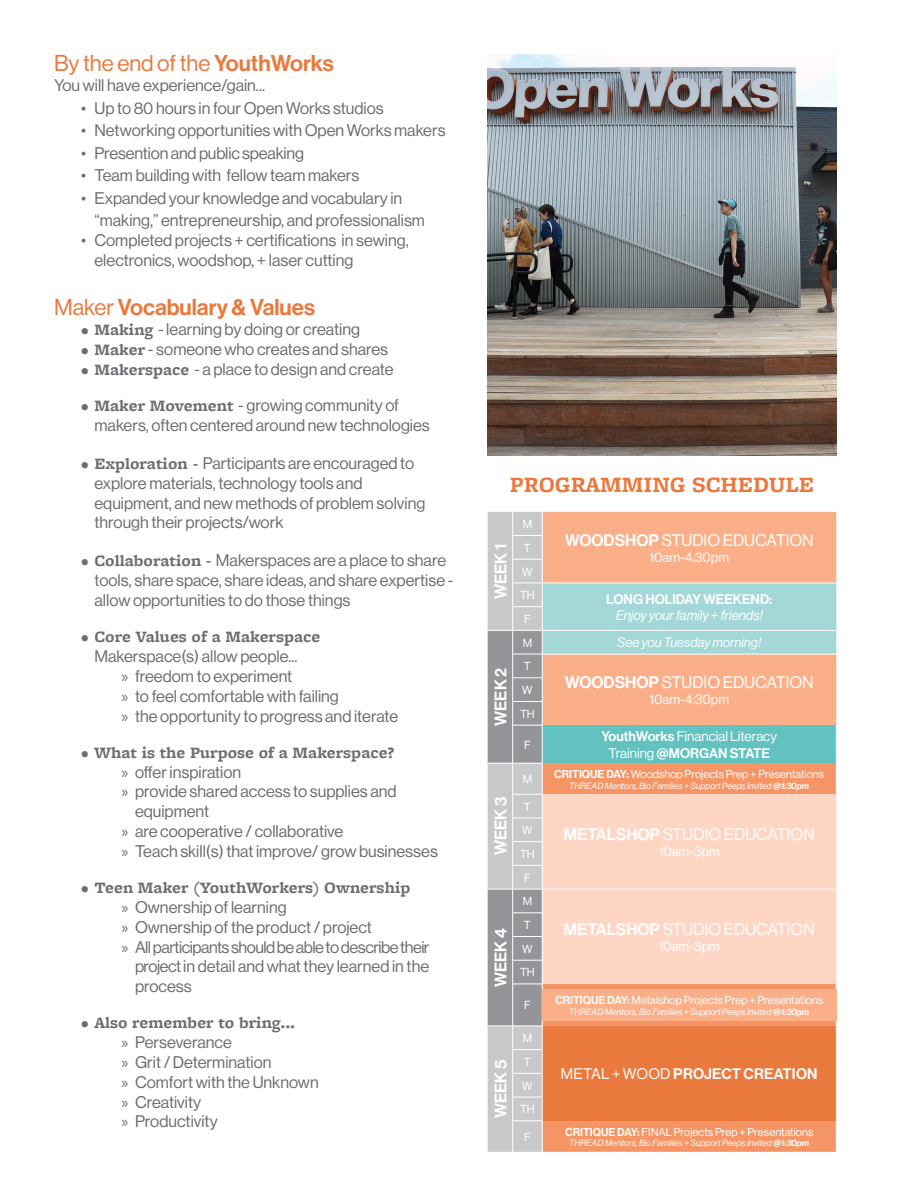
<style>
.page{position:relative;width:918px;height:1188px;background:#fff}
.page>*{position:absolute;margin:0;border:0;box-sizing:border-box;transform-origin:0 0}
.t1{font:700 22.8px "Freight Micro Pro";color:#ea793e}
.t2{font:22.5px "N Haas Grotesk DS Std 55 Rg";color:#ea793e}
.t3{font:22.5px "N Haas Grotesk DS Std 65 Md";color:#ea793e}
.t4{font:16.5px/19.8px "N Haas Grotesk DS Std 55 Rg";color:#6c6d70}
.t5{font:16.5px "N Haas Grotesk DS Std 55 Rg";color:#fff}
.t6{font:700 16.5px "Freight Micro Pro";color:#6c6d70}
.t7{font:16.5px "N Haas Grotesk DS Std 65 Md";color:#fff}
.t8{font:15px "N Haas Grotesk DS Std 65 Md";letter-spacing:.015em;color:#fff}
.t9{font:13.65px "N Haas Grotesk DS Std 65 Md";color:#fff}
.t10{font:13.65px "N Haas Grotesk DS Std 55 Rg";color:#fff}
.t11{font:13.65px "N Haas Grotesk DS Std 56 It";color:#fff}
.t12{font:13.5px "N Haas Grotesk DS Std 55 Rg";color:#fff}
.t13{font:13.5px "N Haas Grotesk DS Std 56 It";color:#fff}
.t14{font:11.4px "N Haas Grotesk DS Std 55 Rg";color:#fff}
.t15{font:11.25px "N Haas Grotesk DS Std 55 Rg";color:#fff}
.t16{font:9px "N Haas Grotesk DS Std 56 It";color:#fff}
.s1{font-family:"N Haas Grotesk DS Std 65 Md"}
.s2{font-family:"N Haas Grotesk DS Std 55 Rg"}
.s3{font-family:"Freight Micro Pro";font-weight:700}
.s4{font-family:"Minion Pro";font-size:18px;color:#231f20}
.s5{font-family:"Myriad Pro"}
.s6{font-family:"N Haas Grotesk DS Std 66 Md It"}
</style>
<div class="page">
<svg style="left:488px;top:512px;width:349px;height:640px;background:#ddb69d"></svg>
<div style="left:542px;top:989px;width:294px;height:31px;background:#fbaf89"></div>
<img style="left:488px;top:54px;width:348px;height:402px">
<p class="t2" style="left:54px;top:51px;width:281px">By the end of the <span class="s1">YouthWorks</span></p>
<p class="t4" style="left:54px;top:76px;width:213px">You will have experience/gain...</p>
<p class="t4" style="left:81px;top:98px;width:304px">• Up to 80 hours in four Open Works studios</p>
<p class="t4" style="left:81px;top:121px;width:366px">• Networking opportunities with Open Works makers</p>
<p class="t4" style="left:81px;top:143px;width:225px">• Presention and public speaking</p>
<p class="t4" style="left:81px;top:166px;width:280px">• Team building with fellow team makers</p>
<p class="t4" style="left:94px;top:187px;width:332px;line-height:22.5px;text-indent:-14px">• Expanded your knowledge and vocabulary in “making,” entrepreneurship, and professionalism</p>
<p class="t4" style="left:94px;top:230px;width:316px;text-indent:-14px">• Completed projects + certifications in sewing, electronics, woodshop, + laser cutting</p>
<p class="t3" style="left:54px;top:294px;width:262px"><span class="s2">Maker</span> Vocabulary &amp; Values</p>
<p class="t4" style="left:81px;top:320px;width:281px"><span class="s3">• Making</span> - learning by doing or creating</p>
<p class="t4" style="left:81px;top:339px;width:309px"><span class="s3">• Maker</span> - someone who creates and shares</p>
<p class="t4" style="left:81px;top:359px;width:314px"><span class="s3">• Makerspace</span> - a place to design and create</p>
<p class="t4" style="left:94px;top:395px;width:337px;text-indent:-14px"><span class="s3">• Maker Movement</span> - growing community of makers, often centered around new technologies</p>
<p class="t4" style="left:94px;top:453px;width:332px;text-indent:-14px"><span class="s3">• Exploration</span> <span class="s4">-</span> Participants are encouraged to explore materials, technology tools and equipment, and new methods of problem solving through their projects/work</p>
<p class="t4" style="left:94px;top:551px;width:361px;text-indent:-14px"><span class="s3">• Collaboration</span> <span class="s4">-</span> Makerspaces are a place to share tools, share space, share ideas, and share expertise - allow opportunities to do those things</p>
<p class="t4" style="left:81px;top:627px;width:241px;text-align:center"><span class="s3">• Core Values of a Makerspace<br></span>Makerspace(s) allow people...</p>
<p class="t4" style="left:122px;top:666px;width:172px"><span class="s5">»</span> freedom to experiment</p>
<p class="t4" style="left:122px;top:686px;width:219px"><span class="s5">»</span> to feel comfortable with failing</p>
<p class="t4" style="left:122px;top:706px;width:278px"><span class="s5">»</span> the opportunity to progress and iterate</p>
<p class="t6" style="left:81px;top:741px;width:315px">• What is the Purpose of a Makerspace?</p>
<p class="t4" style="left:122px;top:762px;width:121px"><span class="s5">»</span> offer inspiration</p>
<p class="t4" style="left:135px;top:782px;width:263px;text-indent:-14px"><span class="s5">»</span> provide shared access to supplies and equipment</p>
<p class="t4" style="left:122px;top:821px;width:223px"><span class="s5">»</span> are cooperative / collaborative</p>
<p class="t4" style="left:122px;top:841px;width:318px"><span class="s5">»</span> Teach skill(s) that improve/ grow businesses</p>
<p class="t6" style="left:81px;top:876px;width:331px">• Teen Maker (YouthWorkers) Ownership</p>
<p class="t4" style="left:122px;top:897px;width:167px"><span class="s5">»</span> Ownership of learning</p>
<p class="t4" style="left:122px;top:917px;width:252px"><span class="s5">»</span> Ownership of the product / project</p>
<p class="t4" style="left:135px;top:937px;width:296px;text-align:justify;text-indent:-14px"><span class="s5">»</span> All participants should be able to describe their project in detail and what they learned in the process</p>
<p class="t6" style="left:81px;top:1012px;width:216px">• Also remember to bring...</p>
<p class="t4" style="left:122px;top:1033px;width:112px"><span class="s5">»</span> Perseverance</p>
<p class="t4" style="left:122px;top:1052px;width:152px"><span class="s5">»</span> Grit / Determination</p>
<p class="t4" style="left:122px;top:1072px;width:199px"><span class="s5">»</span> Comfort with the Unknown</p>
<p class="t4" style="left:122px;top:1092px;width:81px"><span class="s5">»</span> Creativity</p>
<p class="t4" style="left:122px;top:1112px;width:98px"><span class="s5">»</span> Productivity</p>
<p class="t1" style="left:510px;top:469px;width:306px">PROGRAMMING SCHEDULE</p>
<p class="t7" style="left:491px;top:599px;width:57px;rotate:-90deg">WEEK 1</p>
<p class="t7" style="left:491px;top:726px;width:60px;rotate:-90deg">WEEK 2</p>
<p class="t7" style="left:491px;top:855px;width:60px;rotate:-90deg">WEEK 3</p>
<p class="t7" style="left:491px;top:987px;width:61px;rotate:-90deg">WEEK 4</p>
<p class="t7" style="left:491px;top:1118px;width:60px;rotate:-90deg">WEEK 5</p>
<p class="t14" style="left:523px;top:518px;width:11px">M</p>
<p class="t5" style="left:565px;top:531px;width:250px"><span class="s1">WOODSHOP</span> STUDIO EDUCATION</p>
<p class="t12" style="left:649px;top:549px;width:81px">10am-4:30pm</p>
<p class="t14" style="left:524px;top:541px;width:8px">T</p>
<p class="t14" style="left:522px;top:565px;width:12px">W</p>
<p class="t14" style="left:520px;top:589px;width:16px">TH</p>
<p class="t9" style="left:606px;top:591px;width:168px">LONG HOLIDAY WEEKEND:</p>
<p class="t14" style="left:524px;top:612px;width:8px">F</p>
<p class="t11" style="left:616px;top:608px;width:149px">Enjoy your family + friends!</p>
<p class="t14" style="left:523px;top:636px;width:11px">M</p>
<p class="t13" style="left:617px;top:635px;width:145px">See you Tuesday morning!</p>
<p class="t14" style="left:524px;top:660px;width:8px">T</p>
<p class="t5" style="left:565px;top:673px;width:250px"><span class="s1">WOODSHOP</span> STUDIO EDUCATION</p>
<p class="t12" style="left:649px;top:692px;width:81px">10am-4:30pm</p>
<p class="t14" style="left:522px;top:684px;width:12px">W</p>
<p class="t14" style="left:520px;top:707px;width:16px">TH</p>
<p class="t14" style="left:524px;top:738px;width:8px">F</p>
<p class="t10" style="left:601px;top:729px;width:177px"><span class="s1">YouthWorks</span> Financial Literacy</p>
<p class="t9" style="left:609px;top:745px;width:163px"><span class="s2">Training</span> @MORGAN STATE</p>
<p class="t14" style="left:523px;top:773px;width:11px">M</p>
<p class="t15" style="left:554px;top:768px;width:271px"><span class="s1">CRITIQUE DAY:</span> Woodshop Projects Prep + Presentations</p>
<p class="t16" style="left:569px;top:781px;width:241px">THREAD Mentors, Bio Families + Support Peeps Invited <span class="s6">@1:30pm</span></p>
<p class="t14" style="left:524px;top:800px;width:8px">T</p>
<p class="t5" style="left:564px;top:825px;width:252px"><span class="s1">METALSHOP</span> STUDIO EDUCATION</p>
<p class="t12" style="left:659px;top:844px;width:63px">10am-3pm</p>
<p class="t14" style="left:522px;top:824px;width:12px">W</p>
<p class="t14" style="left:520px;top:848px;width:16px">TH</p>
<p class="t14" style="left:524px;top:871px;width:8px">F</p>
<p class="t14" style="left:523px;top:895px;width:11px">M</p>
<p class="t14" style="left:524px;top:919px;width:8px">T</p>
<p class="t14" style="left:522px;top:942px;width:12px">W</p>
<p class="t14" style="left:520px;top:966px;width:16px">TH</p>
<p class="t14" style="left:524px;top:999px;width:8px">F</p>
<p class="t15" style="left:555px;top:994px;width:270px"><span class="s1">CRITIQUE DAY:</span> Metalshop Projects Prep + Presentations</p>
<p class="t16" style="left:569px;top:1007px;width:241px">THREAD Mentors, Bio Families + Support Peeps Invited <span class="s6">@1:30pm</span></p>
<p class="t5" style="left:564px;top:920px;width:252px"><span class="s1">METALSHOP</span> STUDIO EDUCATION</p>
<p class="t12" style="left:659px;top:939px;width:63px">10am-3pm</p>
<p class="t14" style="left:523px;top:1032px;width:11px">M</p>
<p class="t14" style="left:524px;top:1055px;width:8px">T</p>
<p class="t14" style="left:522px;top:1079px;width:12px">W</p>
<p class="t14" style="left:520px;top:1103px;width:16px">TH</p>
<p class="t14" style="left:524px;top:1130px;width:8px">F</p>
<p class="t15" style="left:565px;top:1125px;width:250px"><span class="s1">CRITIQUE DAY:</span> FINAL Projects Prep + Presentations</p>
<p class="t16" style="left:569px;top:1138px;width:241px">THREAD Mentors, Bio Families + Support Peeps Invited <span class="s6">@1:30pm</span></p>
<p class="t8" style="left:561px;top:1065px;width:258px"><span class="s2">METAL + WOOD</span> PROJECT CREATION</p>
</div>
